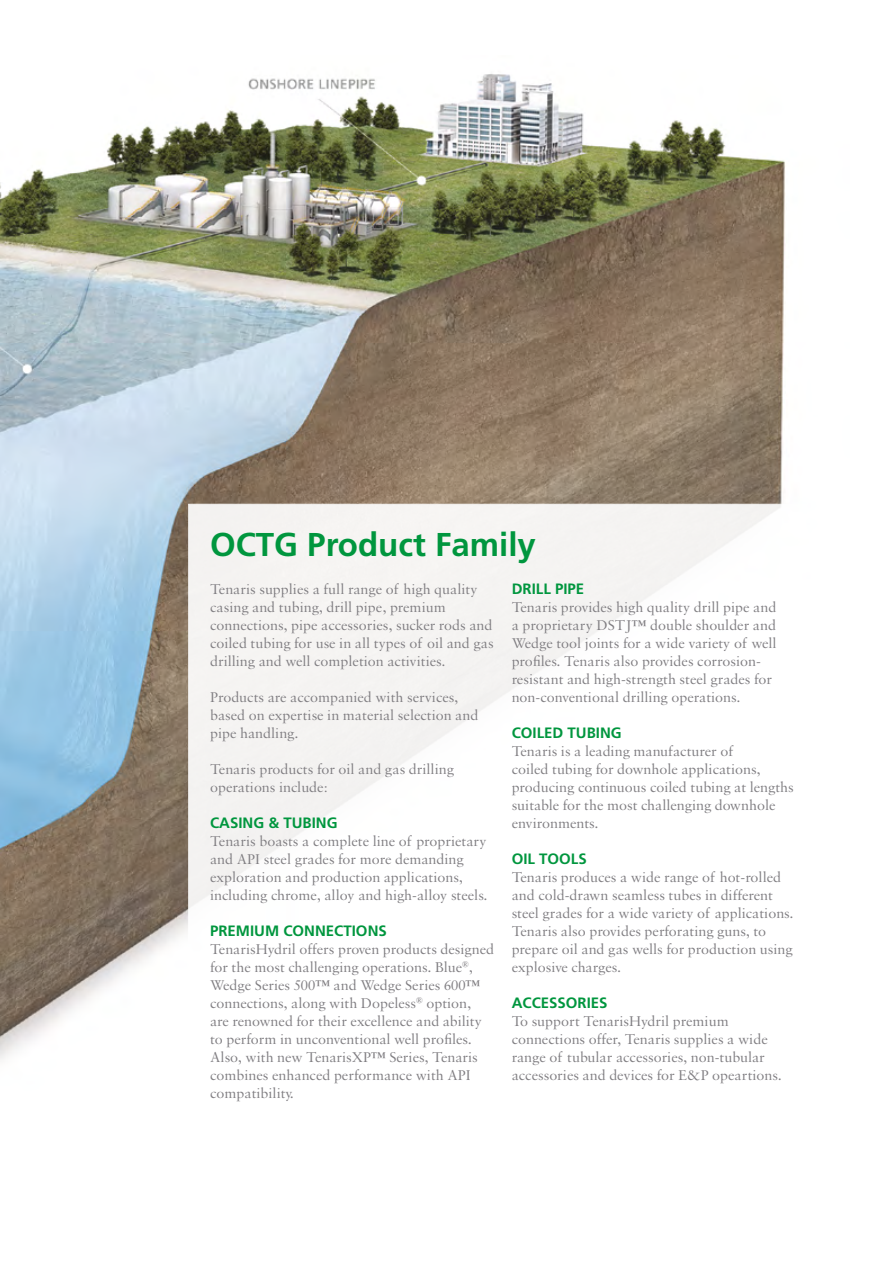
<style>
.page{position:relative;width:893px;height:1263px;background:#fff}
.page>*{position:absolute;margin:0;border:0;box-sizing:border-box;transform-origin:0 0}
.t1{font:700 33px "Frutiger LT Std";color:#00963e}
.t2{font:15px/18px "Sabon MT Std";color:#7f7d81}
.t3{font:700 15px "Frutiger LT Std";color:#00963e}
</style>
<div class="page">
<img style="left:0;top:74px;width:786px;height:986px">
<div style="left:189px;top:504px;width:625px;height:630px;background:linear-gradient(to right,#f8f7f6,#fff);border:1px solid #fff"></div>
<h1 class="t1" style="left:210px;top:525px;width:327px">OCTG Product Family</h1>
<p class="t2" style="left:210px;top:580px;width:285px">Tenaris supplies a full range of high quality casing and tubing, drill pipe, premium connections, pipe accessories, sucker rods and coiled tubing for use in all types of oil and gas drilling and well completion activities.</p>
<p class="t2" style="left:210px;top:688px;width:270px">Products are accompanied with services, based on expertise in material selection and pipe handling.</p>
<p class="t2" style="left:210px;top:760px;width:245px">Tenaris products for oil and gas drilling operations include:</p>
<p class="t3" style="left:210px;top:814px;width:129px">CASING &amp; TUBING</p>
<p class="t2" style="left:210px;top:832px;width:279px">Tenaris boasts a complete line of proprietary and API steel grades for more demanding exploration and production applications, including chrome, alloy and high-alloy steels.</p>
<p class="t3" style="left:210px;top:922px;width:178px">PREMIUM CONNECTIONS</p>
<p class="t2" style="left:210px;top:940px;width:286px">TenarisHydril offers proven products designed for the most challenging operations. Blue<sup>®</sup>, Wedge Series 500™ and Wedge Series 600™ connections, along with Dopeless<sup>®</sup> option,<br>are renowned for their excellence and ability to perform in unconventional well profiles.<br>Also, with new TenarisXP™ Series, Tenaris combines enhanced performance with API compatibility.</p>
<p class="t3" style="left:512px;top:580px;width:74px">DRILL PIPE</p>
<p class="t2" style="left:512px;top:598px;width:266px">Tenaris provides high quality drill pipe and a proprietary DSTJ™ double shoulder and Wedge tool joints for a wide variety of well profiles. Tenaris also provides corrosion&shy;resistant and high-strength steel grades for non-conventional drilling operations.</p>
<p class="t3" style="left:512px;top:724px;width:112px">COILED TUBING</p>
<p class="t2" style="left:512px;top:742px;width:284px">Tenaris is a leading manufacturer of<br>coiled tubing for downhole applications, producing continuous coiled tubing at lengths suitable for the most challenging downhole environments.</p>
<p class="t3" style="left:512px;top:850px;width:77px">OIL TOOLS</p>
<p class="t2" style="left:512px;top:868px;width:283px">Tenaris produces a wide range of hot-rolled and cold-drawn seamless tubes in different steel grades for a wide variety of applications.<br>Tenaris also provides perforating guns, to prepare oil and gas wells for production using explosive charges.</p>
<p class="t3" style="left:512px;top:994px;width:97px">ACCESSORIES</p>
<p class="t2" style="left:512px;top:1012px;width:272px">To support TenarisHydril premium connections offer, Tenaris supplies a wide range of tubular accessories, non-tubular accessories and devices for E&amp;P opeartions.</p>
</div>
